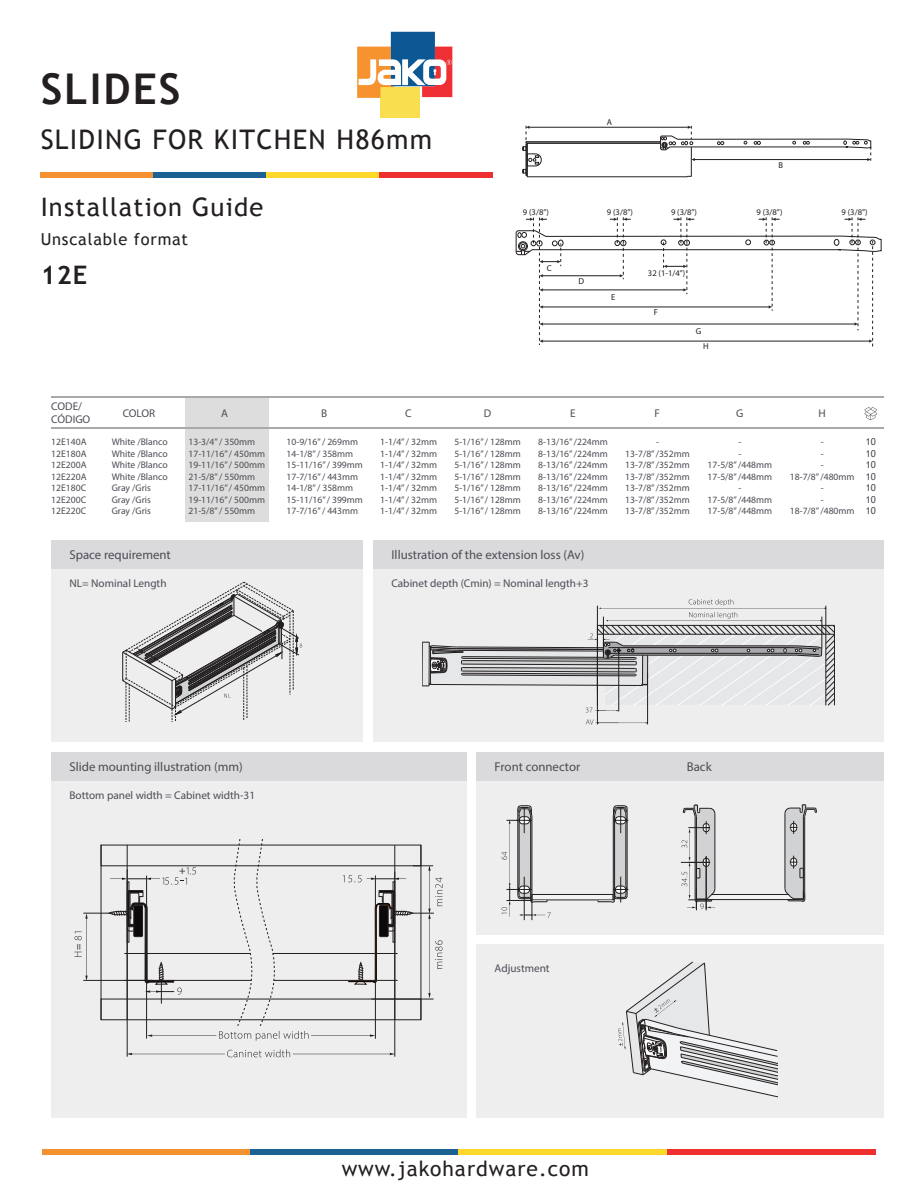
<style>
.page{position:relative;width:918px;height:1188px;background:#fff}
.page>*{position:absolute;margin:0;border:0;box-sizing:border-box;transform-origin:0 0}
.t1{font:700 42.3px "Trebuchet MS";letter-spacing:.045em;color:#231f20}
.t2{font:27px "Trebuchet MS";letter-spacing:.045em;color:#231f20}
.t3{font:25.5px "Trebuchet MS";letter-spacing:.045em;color:#231f20}
.t4{font:700 25.5px "Trebuchet MS";color:#231f20}
.t5{font:21px "Trebuchet MS";letter-spacing:.045em;color:#231f20}
.t6{font:16.5px "Trebuchet MS";letter-spacing:.045em;color:#231f20}
.t7{font:12.75px "Myriad Pro";color:#4e4b54}
.t8{font:11.25px "Myriad Pro";color:#4e4b54}
.t9{font:700 11.25px/13.5px "Myriad Pro";color:#4e4b54}
.t10{font:10.8px "Myriad Pro";color:#231f20}
.t11{font:9.6px/11.6px "Myriad Pro";color:#4e4b54;text-align:justify}
.t12{font:9.6px/11.6px "Trebuchet MS";color:#4e4b54;text-align:justify}
.t13{font:8.55px "Myriad Pro";color:#231f20}
</style>
<div class="page">
<div style="left:380px;top:87px;width:40px;height:31px;background:#f9df4f"></div>
<svg style="left:357px;top:32px;width:95px;height:66px"></svg>
<div style="left:41px;top:173px;width:113px;height:5px;background:#f69131"></div>
<div style="left:154px;top:173px;width:113px;height:5px;background:#1b6194"></div>
<div style="left:267px;top:173px;width:113px;height:5px;background:#ffd82b"></div>
<div style="left:380px;top:173px;width:113px;height:5px;background:#ee3130"></div>
<div style="left:42px;top:1149px;width:208px;height:5px;background:#f69131"></div>
<div style="left:250px;top:1149px;width:209px;height:5px;background:#1b6194"></div>
<div style="left:459px;top:1149px;width:208px;height:5px;background:#ffd82b"></div>
<div style="left:667px;top:1149px;width:208px;height:5px;background:#ee3130"></div>
<div style="left:185px;top:398px;width:84px;height:123px;background:#dedddd"></div>
<hr style="left:51px;top:396px;width:832px;height:2px;background:#a8a9ad">
<hr style="left:51px;top:427px;width:832px;height:2px;background:#a8a9ad">
<svg style="left:864px;top:407px;width:13px;height:13px"></svg>
<div style="left:51px;top:540px;width:312px;height:202px;background:#eeeeef"></div>
<div style="left:51px;top:752px;width:415px;height:365px;background:#eeeeef"></div>
<div style="left:476px;top:752px;width:407px;height:183px;background:#eeeeef"></div>
<div style="left:373px;top:540px;width:510px;height:202px;background:#eeeeef"></div>
<div style="left:476px;top:944px;width:407px;height:173px;background:#eeeeef"></div>
<div style="left:51px;top:540px;width:312px;height:29px;background:#dadadc"></div>
<div style="left:51px;top:752px;width:415px;height:29px;background:#dadadc"></div>
<div style="left:476px;top:752px;width:407px;height:29px;background:#dadadc"></div>
<div style="left:373px;top:540px;width:510px;height:29px;background:#dadadc"></div>
<svg style="left:122px;top:582px;width:180px;height:140px"></svg>
<hr style="left:647px;top:674px;width:1px;height:50px;background:#231f20">
<hr style="left:597px;top:662px;width:1px;height:62px;background:#231f20">
<svg style="left:586px;top:719px;width:62px;height:6px"></svg>
<svg style="left:422px;top:599px;width:413px;height:114px"></svg>
<div style="left:697px;top:895px;width:108px;height:5px;background:#f2f3f4"></div>
<div style="left:697px;top:894px;width:108px;height:6px;border:1px solid #231f20"></div>
<hr style="left:715px;top:814px;width:1px;height:75px;background:#231f20">
<svg style="left:681px;top:805px;width:34px;height:105px"></svg>
<svg style="left:785px;top:805px;width:32px;height:97px"></svg>
<div style="left:532px;top:894px;width:81px;height:6px;background:#f2f3f4"></div>
<div style="left:532px;top:894px;width:81px;height:6px;border:1px solid #231f20"></div>
<svg style="left:598px;top:805px;width:30px;height:98px"></svg>
<svg style="left:502px;top:805px;width:49px;height:115px"></svg>
<hr style="left:127px;top:869px;width:1px;height:188px;background:#231f20">
<hr style="left:395px;top:871px;width:1px;height:186px;background:#231f20">
<svg style="left:74px;top:839px;width:368px;height:202px"></svg>
<svg style="left:127px;top:1050px;width:268px;height:7px"></svg>
<svg style="left:618px;top:962px;width:159px;height:136px"></svg>
<svg style="left:516px;top:217px;width:365px;height:129px"></svg>
<svg style="left:522px;top:126px;width:350px;height:51px"></svg>
<h1 class="t1" style="left:41px;top:63px;width:141px">SLIDES</h1>
<h2 class="t2" style="left:41px;top:124px;width:393px">SLIDING FOR KITCHEN H86mm</h2>
<h3 class="t3" style="left:41px;top:192px;width:224px">Installation Guide</h3>
<h3 class="t6" style="left:41px;top:230px;width:149px">Unscalable format</h3>
<h3 class="t4" style="left:41px;top:259px;width:48px">12E</h3>
<p class="t13" style="left:523px;top:207px;width:27px">9 (3/8”)</p>
<p class="t13" style="left:547px;top:262px;width:6px">C</p>
<p class="t13" style="left:579px;top:276px;width:7px">D</p>
<p class="t13" style="left:607px;top:117px;width:7px">A</p>
<p class="t13" style="left:778px;top:160px;width:6px">B</p>
<p class="t13" style="left:607px;top:207px;width:27px">9 (3/8”)</p>
<p class="t13" style="left:671px;top:207px;width:27px">9 (3/8”)</p>
<p class="t13" style="left:757px;top:207px;width:27px">9 (3/8”)</p>
<p class="t13" style="left:611px;top:292px;width:6px">E</p>
<p class="t13" style="left:648px;top:268px;width:39px">32 (1-1/4”)</p>
<p class="t13" style="left:654px;top:307px;width:6px">F</p>
<p class="t13" style="left:696px;top:326px;width:7px">G</p>
<p class="t13" style="left:703px;top:341px;width:7px">H</p>
<p class="t13" style="left:842px;top:207px;width:27px">9 (3/8”)</p>
<p class="t9" style="left:51px;top:399px;width:41px">CODE/<br>CÓDIGO</p>
<p class="t9" style="left:123px;top:407px;width:34px">COLOR</p>
<p class="t9" style="left:221px;top:407px;width:8px">A</p>
<p class="t9" style="left:321px;top:407px;width:8px">B</p>
<p class="t9" style="left:405px;top:407px;width:8px">C</p>
<p class="t9" style="left:484px;top:407px;width:9px">D</p>
<p class="t9" style="left:570px;top:407px;width:7px">E</p>
<p class="t9" style="left:655px;top:407px;width:7px">F</p>
<p class="t9" style="left:736px;top:407px;width:9px">G</p>
<p class="t9" style="left:818px;top:407px;width:9px">H</p>
<p class="t11" style="left:51px;top:436px;width:37px">12E140A 12E180A 12E200A 12E220A 12E180C 12E200C 12E220C</p>
<p class="t11" style="left:112px;top:436px;width:57px;text-align:left">White /Blanco<br>White /Blanco<br>White /Blanco<br>White /Blanco<br>Gray /Gris<br>Gray /Gris<br>Gray /Gris</p>
<p class="t11" style="left:189px;top:436px;width:78px;text-align:left">13-3/4” / 350mm<br>17-11/16” / 450mm<br>19-11/16” / 500mm<br>21-5/8” / 550mm<br>17-11/16” / 450mm<br>19-11/16” / 500mm<br>21-5/8” / 550mm</p>
<p class="t11" style="left:287px;top:436px;width:78px;text-align:left">10-9/16” / 269mm<br>14-1/8” / 358mm<br>15-11/16”/ 399mm<br>17-7/16” / 443mm<br>14-1/8” / 358mm<br>15-11/16”/ 399mm<br>17-7/16” / 443mm</p>
<p class="t11" style="left:380px;top:436px;width:58px">1-1/4”/ 32mm 1-1/4”/ 32mm 1-1/4”/ 32mm 1-1/4”/ 32mm 1-1/4”/ 32mm 1-1/4”/ 32mm 1-1/4”/ 32mm</p>
<p class="t11" style="left:454px;top:436px;width:68px">5-1/16”/ 128mm 5-1/16”/ 128mm 5-1/16”/ 128mm 5-1/16”/ 128mm 5-1/16”/ 128mm 5-1/16”/ 128mm 5-1/16”/ 128mm</p>
<p class="t11" style="left:538px;top:436px;width:71px">8-13/16” /224mm 8-13/16” /224mm 8-13/16” /224mm 8-13/16” /224mm 8-13/16” /224mm 8-13/16” /224mm 8-13/16” /224mm</p>
<p class="t11" style="left:625px;top:436px;width:66px;text-align:center">-<br>13-7/8”/352mm<br>13-7/8”/352mm<br>13-7/8”/352mm<br>13-7/8”/352mm<br>13-7/8”/352mm<br>13-7/8”/352mm</p>
<p class="t11" style="left:708px;top:436px;width:66px;text-align:center">-<br>-<br>17-5/8” /448mm<br>17-5/8” /448mm -<br>17-5/8” /448mm<br>17-5/8” /448mm</p>
<p class="t11" style="left:790px;top:436px;width:66px;text-align:center">-<br>-<br>-<br>18-7/8” /480mm -<br>-<br>18-7/8” /480mm</p>
<p class="t12" style="left:866px;top:436px;width:12px">10<br>10<br>10<br>10<br>10<br>10<br>10</p>
<h3 class="t7" style="left:69px;top:547px;width:103px">Space requirement</h3>
<h3 class="t7" style="left:391px;top:547px;width:194px">Illustration of the extension loss (Av)</h3>
<p class="t8" style="left:69px;top:577px;width:99px">NL= Nominal Length</p>
<p class="t8" style="left:391px;top:577px;width:199px">Cabinet depth (Cmin) = Nominal length+3</p>
<h3 class="t7" style="left:69px;top:759px;width:175px">Slide mounting illustration (mm)</h3>
<p class="t8" style="left:69px;top:788px;width:187px">Bottom panel width = Cabinet width-31</p>
<p class="t10" style="left:71px;top:950px;width:8px;rotate:-90deg">=</p>
<p class="t10" style="left:179px;top:864px;width:8px">+</p>
<h3 class="t7" style="left:495px;top:759px;width:87px">Front connector</h3>
<h3 class="t7" style="left:687px;top:759px;width:26px">Back</h3>
<p class="t8" style="left:495px;top:961px;width:56px">Adjustment</p>
<h3 class="t5" style="left:342px;top:1156px;width:249px">www.jakohardware.com</h3>
</div>
